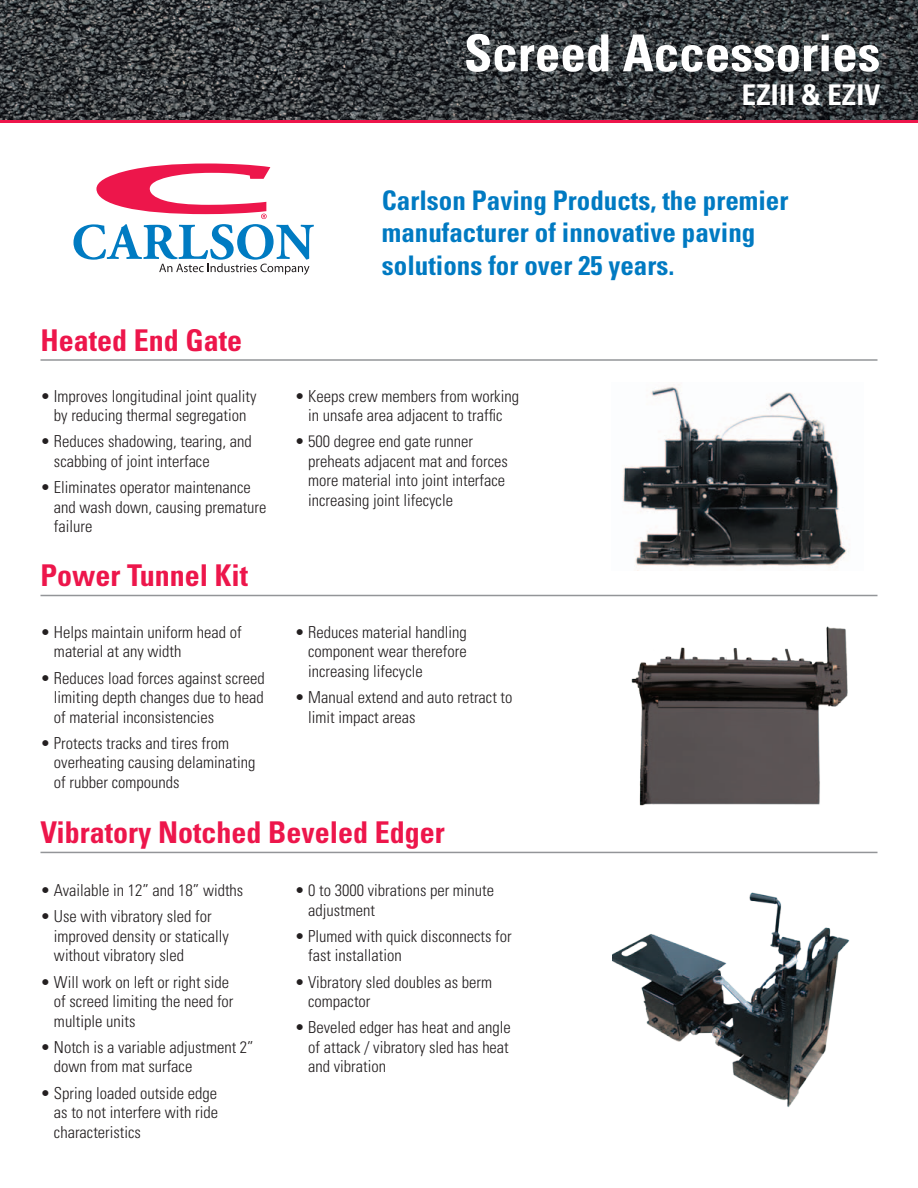
<style>
.page{position:relative;width:918px;height:1188px;background:#fff}
.page>*{position:absolute;margin:0;border:0;box-sizing:border-box;transform-origin:0 0}
.t1{font:700 condensed 51px "Univers";color:#fff}
.t2{font:700 condensed 30px "Univers";color:#ed164b}
.t3{font:700 condensed 28.5px "Univers";letter-spacing:.005em;color:#fff}
.t4{font:700 condensed 27px/32.4px "Univers";color:#007ac2}
.t5{font:300 condensed 16.5px/19.5px "Univers";color:#231f20}
</style>
<div class="page">
<hr style="left:40px;top:359px;width:838px;height:2px;background:#939598">
<img style="left:622px;top:384px;width:227px;height:184px">
<img style="left:631px;top:626px;width:217px;height:180px">
<img style="left:612px;top:892px;width:238px;height:215px">
<img style="left:0;top:0;width:918px;height:120px">
<hr style="left:0;top:120px;width:918px;height:3px;background:#ed164b">
<svg style="left:74px;top:164px;width:240px;height:111px"></svg>
<hr style="left:40px;top:595px;width:838px;height:1px;background:#939598">
<hr style="left:40px;top:852px;width:838px;height:1px;background:#939598">
<h1 class="t1" style="left:464px;top:22px;width:418px">Screed Accessories</h1>
<h3 class="t3" style="left:742px;top:78px;width:140px">EZIII &amp; EZIV</h3>
<h2 class="t2" style="left:40px;top:322px;width:203px">Heated End Gate</h2>
<p class="t5" style="left:40px;top:386px;width:217px;text-align:center">• Improves longitudinal joint quality by reducing thermal segregation</p>
<p class="t5" style="left:54px;top:432px;width:199px;text-indent:-13px">• Reduces shadowing, tearing, and scabbing of joint interface</p>
<p class="t5" style="left:54px;top:478px;width:214px;text-indent:-13px">• Eliminates operator maintenance and wash down, causing premature failure</p>
<h2 class="t2" style="left:40px;top:557px;width:209px">Power Tunnel Kit</h2>
<p class="t5" style="left:54px;top:622px;width:189px;text-indent:-13px">• Helps maintain uniform head of material at any width</p>
<p class="t5" style="left:54px;top:668px;width:212px;text-align:justify;text-indent:-13px">• Reduces load forces against screed limiting depth changes due to head of material inconsistencies</p>
<p class="t5" style="left:54px;top:733px;width:203px;text-indent:-13px">• Protects tracks and tires from overheating causing delaminating of rubber compounds</p>
<h3 class="t4" style="left:382px;top:184px;width:408px">Carlson Paving Products, the premier manufacturer of innovative paving solutions for over 25 years.</h3>
<p class="t5" style="left:295px;top:386px;width:226px;text-align:center">• Keeps crew members from working in unsafe area adjacent to traffic</p>
<p class="t5" style="left:308px;top:432px;width:201px;text-indent:-13px">• 500 degree end gate runner preheats adjacent mat and forces more material into joint interface increasing joint lifecycle</p>
<p class="t5" style="left:308px;top:622px;width:160px;text-align:justify;text-indent:-13px">• Reduces material handling component wear therefore increasing lifecycle</p>
<p class="t5" style="left:308px;top:688px;width:206px;text-indent:-13px">• Manual extend and auto retract to limit impact areas</p>
<h2 class="t2" style="left:40px;top:814px;width:406px">Vibratory Notched Beveled Edger</h2>
<p class="t5" style="left:40px;top:880px;width:204px">• Available in 12” and 18” widths</p>
<p class="t5" style="left:54px;top:907px;width:177px;text-indent:-13px">• Use with vibratory sled for improved density or statically without vibratory sled</p>
<p class="t5" style="left:54px;top:972px;width:181px;text-indent:-13px">• Will work on left or right side of screed limiting the need for multiple units</p>
<p class="t5" style="left:54px;top:1037px;width:201px;text-indent:-13px">• Notch is a variable adjustment 2” down from mat surface</p>
<p class="t5" style="left:54px;top:1083px;width:166px;text-align:justify;text-indent:-13px">• Spring loaded outside edge as to not interfere with ride characteristics</p>
<p class="t5" style="left:308px;top:880px;width:187px;text-indent:-13px">• 0 to 3000 vibrations per minute adjustment</p>
<p class="t5" style="left:308px;top:926px;width:205px;text-indent:-13px">• Plumed with quick disconnects for fast installation</p>
<p class="t5" style="left:308px;top:972px;width:185px;text-indent:-13px">• Vibratory sled doubles as berm compactor</p>
<p class="t5" style="left:308px;top:1018px;width:204px;text-align:justify;text-indent:-13px">• Beveled edger has heat and angle of attack / vibratory sled has heat and vibration</p>
</div>
